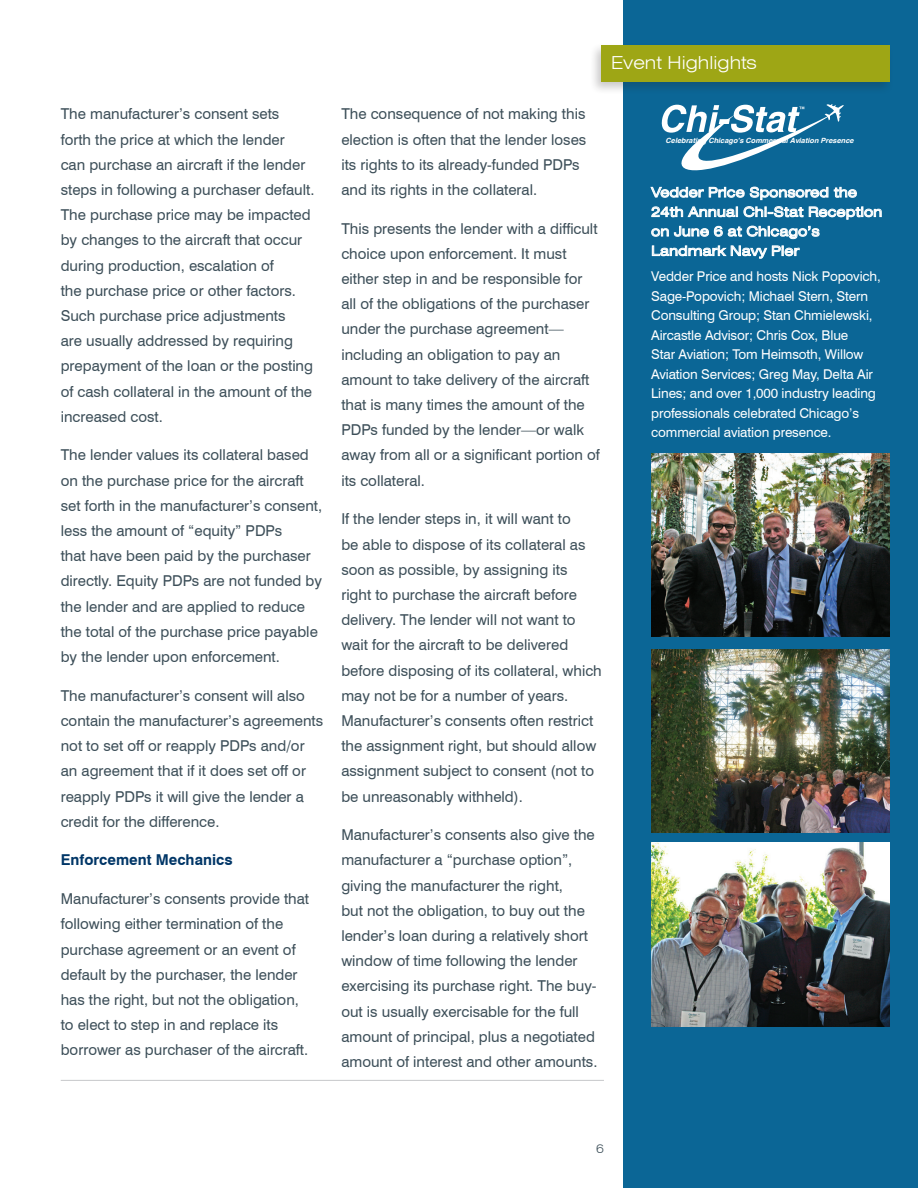
<style>
.page{position:relative;width:918px;height:1188px;background:#fff}
.page>*{position:absolute;margin:0;border:0;box-sizing:border-box;transform-origin:0 0}
.t1{font:300 expanded 18px "Swiss 721 BT";color:#fff}
.t2{font:15px/25.2px "Swiss 721 BT";color:#3d4f59}
.t3{font:700 15px "Swiss 721 BT";color:#003667}
.t4{font:13.5px/19.5px "Swiss 721 BT";letter-spacing:-.01em;color:#fff}
.t5{font:expanded 13.5px/19.5px "Swiss 721 BT";letter-spacing:.01em;color:#fff}
.t6{font:300 expanded 12px "Swiss 721 BT";color:#3d4f59}
.t7{font:italic 700 7.2px "Helvetica";color:#fff;scale:1.04 1}
</style>
<div class="page">
<div style="left:623px;top:0;width:295px;height:1188px;background:#0b6696"></div>
<hr style="left:61px;top:1080px;width:543px;height:1px;background:#c7c8ca">
<img style="left:651px;top:649px;width:239px;height:184px">
<img style="left:651px;top:843px;width:239px;height:183px">
<div style="left:589px;top:42px;width:305px;height:53px;background:#231f20;opacity:.24"></div>
<div style="left:601px;top:45px;width:289px;height:37px;background:#9ea615"></div>
<svg style="left:650px;top:104px;width:207px;height:96px"></svg>
<svg style="left:652px;top:207px;width:86px;height:10px"></svg>
<svg style="left:744px;top:206px;width:59px;height:11px"></svg>
<svg style="left:809px;top:207px;width:72px;height:13px"></svg>
<svg style="left:652px;top:226px;width:167px;height:13px"></svg>
<svg style="left:652px;top:246px;width:147px;height:12px"></svg>
<img style="left:651px;top:453px;width:239px;height:184px">
<p class="t2" style="left:61px;top:101px;width:255px">The manufacturer’s consent sets<br>forth the price at which the lender<br>can purchase an aircraft if the lender steps in following a purchaser default.<br>The purchase price may be impacted by changes to the aircraft that occur during production, escalation of<br>the purchase price or other factors.<br>Such purchase price adjustments<br>are usually addressed by requiring prepayment of the loan or the posting of cash collateral in the amount of the increased cost.</p>
<p class="t2" style="left:61px;top:442px;width:263px">The lender values its collateral based on the purchase price for the aircraft set forth in the manufacturer’s consent, less the amount of “equity” PDPs<br>that have been paid by the purchaser directly. Equity PDPs are not funded by the lender and are applied to reduce the total of the purchase price payable by the lender upon enforcement.</p>
<p class="t2" style="left:61px;top:683px;width:264px">The manufacturer’s consent will also contain the manufacturer’s agreements not to set off or reapply PDPs and/or an agreement that if it does set off or reapply PDPs it will give the lender a credit for the difference.</p>
<p class="t3" style="left:61px;top:851px;width:173px">Enforcement Mechanics</p>
<p class="t2" style="left:61px;top:886px;width:250px">Manufacturer’s consents provide that following either termination of the purchase agreement or an event of default by the purchaser, the lender has the right, but not the obligation, to elect to step in and replace its borrower as purchaser of the aircraft.</p>
<p class="t1" style="left:611px;top:52px;width:147px">Event Highlights</p>
<p class="t2" style="left:341px;top:101px;width:247px">The consequence of not making this election is often that the lender loses its rights to its already-funded PDPs and its rights in the collateral.</p>
<p class="t2" style="left:341px;top:216px;width:260px">This presents the lender with a difficult choice upon enforcement. It must either step in and be responsible for all of the obligations of the purchaser under the purchase agreement— including an obligation to pay an amount to take delivery of the aircraft that is many times the amount of the PDPs funded by the lender—or walk away from all or a significant portion of its collateral.</p>
<p class="t2" style="left:341px;top:506px;width:262px">If the lender steps in, it will want to<br>be able to dispose of its collateral as soon as possible, by assigning its<br>right to purchase the aircraft before delivery. The lender will not want to wait for the aircraft to be delivered before disposing of its collateral, which may not be for a number of years.<br>Manufacturer’s consents often restrict the assignment right, but should allow assignment subject to consent (not to be unreasonably withheld).</p>
<p class="t2" style="left:341px;top:822px;width:258px">Manufacturer’s consents also give the manufacturer a “purchase option”, giving the manufacturer the right,<br>but not the obligation, to buy out the lender’s loan during a relatively short window of time following the lender exercising its purchase right. The buy&shy;out is usually exercisable for the full amount of principal, plus a negotiated amount of interest and other amounts.</p>
<p class="t7" style="left:666px;top:135px;width:182px">Celebrating Chicagoʼs Commercial Aviation Presence</p>
<p class="t5" style="left:651px;top:182px;width:232px">Vedder Price Sponsored the<br>24th Annual Chi-Stat Reception on June 6 at Chicago’s<br>Landmark Navy Pier</p>
<p class="t4" style="left:651px;top:267px;width:231px">Vedder Price and hosts Nick Popovich, Sage-Popovich; Michael Stern, Stern Consulting Group; Stan Chmielewski, Aircastle Advisor; Chris Cox, Blue<br>Star Aviation; Tom Heimsoth, Willow Aviation Services; Greg May, Delta Air Lines; and over 1,000 industry leading professionals celebrated Chicago’s commercial aviation presence.</p>
<p class="t6" style="left:596px;top:1142px;width:9px">6</p>
</div>
